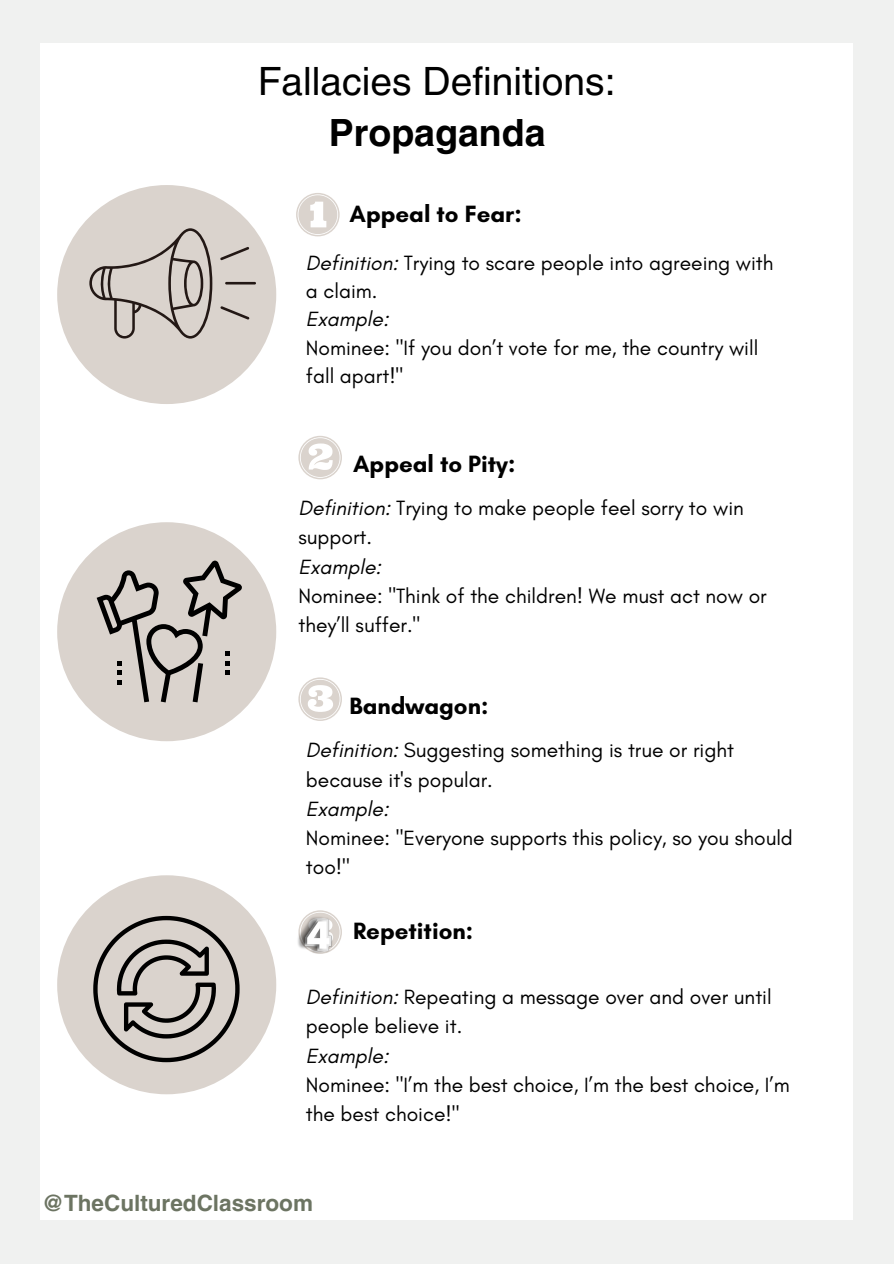
<style>
.page{position:relative;width:894px;height:1264px;background:#fff}
.page>*{position:absolute;margin:0;border:0;box-sizing:border-box;transform-origin:0 0}
.t1{font:39px "Helvetica LT Pro";color:#000}
.t2{font:700 37.5px "Helvetica LT Pro";color:#000}
.t3{font:700 24px "Glacial Indifference";color:#000}
.t4{font:700 22.5px "Helvetica LT Pro";color:#6c7462}
.t5{font:21px/29.2px "Glacial Indifference";color:#000}
.t6{font:italic 21px "Glacial Indifference";color:#000}
.s1{font-style:italic}
</style>
<div class="page">
<div style="left:0;top:0;width:893px;height:1263px;background:#f0f1f0"></div>
<div style="left:41px;top:43px;width:811px;height:1176px;background:#fff"></div>
<div style="left:57px;top:185px;width:219px;height:219px;background:#dad3cd;border-radius:50%"></div>
<div style="left:57px;top:875px;width:219px;height:219px;background:#dad3cd;border-radius:50%"></div>
<div style="left:57px;top:522px;width:219px;height:219px;background:#dad3cd;border-radius:50%"></div>
<svg style="left:298px;top:436px;width:44px;height:43px"></svg>
<svg style="left:298px;top:677px;width:44px;height:44px"></svg>
<svg style="left:296px;top:193px;width:43px;height:43px"></svg>
<svg style="left:306px;top:910px;width:36px;height:40px"></svg>
<img style="left:298px;top:916px;width:35px;height:38px">
<svg style="left:89px;top:228px;width:123px;height:110px"></svg>
<hr style="left:225px;top:282px;width:31px;height:2px;background:#231815">
<svg style="left:220px;top:247px;width:29px;height:13px"></svg>
<svg style="left:220px;top:306px;width:29px;height:13px"></svg>
<svg style="left:97px;top:560px;width:145px;height:142px"></svg>
<svg style="left:93px;top:916px;width:146px;height:146px"></svg>
<h1 class="t1" style="left:258px;top:67px;width:359px">Fallacies Definitions:</h1>
<p class="t2" style="left:329px;top:119px;width:218px">Propaganda</p>
<p class="t3" style="left:349px;top:199px;width:174px">Appeal to Fear:</p>
<p class="t5" style="left:306px;top:248px;width:469px;line-height:28.3px"><span class="s1">Definition:</span> Trying to scare people into agreeing with a claim.</p>
<h3 class="t6" style="left:306px;top:306px;width:84px">Example:</h3>
<p class="t5" style="left:306px;top:333px;width:453px;line-height:28.3px">Nominee: "If you don’t vote for me, the country will fall apart!"</p>
<p class="t3" style="left:353px;top:449px;width:164px">Appeal to Pity:</p>
<p class="t5" style="left:298px;top:493px;width:447px"><span class="s1">Definition:</span> Trying to make people feel sorry to win support.</p>
<p class="t6" style="left:298px;top:553px;width:84px">Example:</p>
<h3 class="t5" style="left:298px;top:581px;width:469px">Nominee: "Think of the children! We must act now or they’ll suffer."</h3>
<p class="t3" style="left:349px;top:691px;width:140px">Bandwagon:</p>
<p class="t5" style="left:306px;top:735px;width:429px"><span class="s1">Definition:</span> Suggesting something is true or right because it's popular.</p>
<p class="t6" style="left:306px;top:795px;width:84px">Example:</p>
<p class="t5" style="left:306px;top:823px;width:488px">Nominee: "Everyone supports this policy, so you should too!"</p>
<p class="t3" style="left:353px;top:916px;width:122px">Repetition:</p>
<h3 class="t5" style="left:306px;top:982px;width:467px"><span class="s1">Definition:</span> Repeating a message over and over until people believe it.</h3>
<p class="t6" style="left:306px;top:1042px;width:84px">Example:</p>
<p class="t5" style="left:306px;top:1069px;width:485px">Nominee: "I’m the best choice, I’m the best choice, I’m the best choice!"</p>
<p class="t4" style="left:42px;top:1194px;width:272px">@TheCulturedClassroom</p>
</div>
